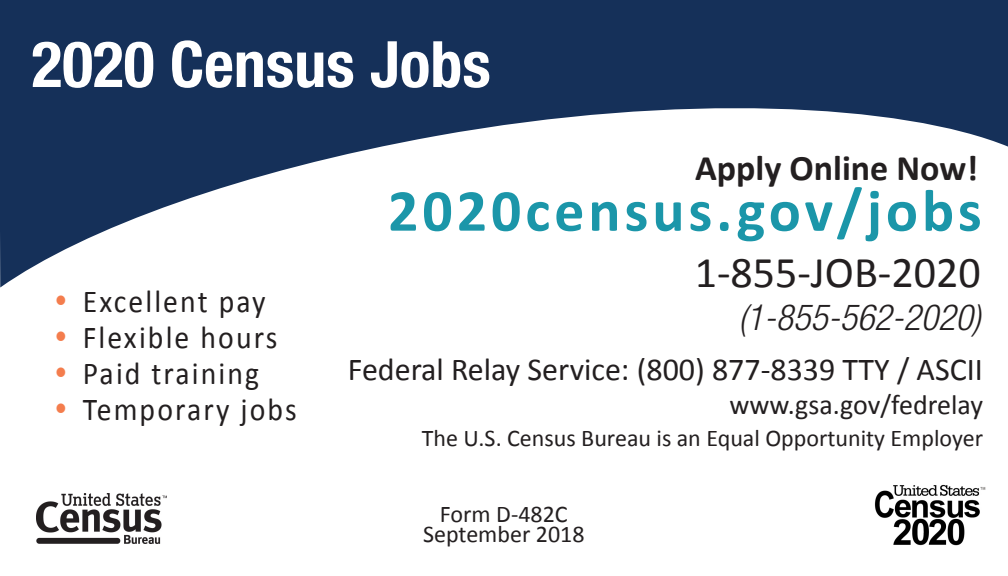
<style>
.page{position:relative;width:1008px;height:576px;background:#fff}
.page>*{position:absolute;margin:0;border:0;box-sizing:border-box;transform-origin:0 0}
.t1{font:700 condensed 64px "Helvetica Neue";color:#fff}
.t2{font:700 60px "Calibri";letter-spacing:.065em;color:#1b96a9}
.t3{font:44px "Calibri";color:#231f20}
.t4{font:italic 300 condensed 36px "Helvetica Neue";color:#231f20}
.t5{font:700 36px "Calibri";color:#231f20}
.t6{font:32px "Calibri";letter-spacing:.055em;color:#231f20;scale:.93 1}
.t7{font:32px "Calibri";color:#231f20}
.t8{font:28px "Calibri";color:#231f20}
.t9{font:24px/20px "Calibri";color:#231f20;text-align:center}
.s1{color:#f47d4d}
</style>
<div class="page">
<svg style="left:0;top:0;width:1008px;height:288px;fill:#153059"></svg>
<img style="left:36px;top:493px;width:130px;height:51px">
<img style="left:874px;top:484px;width:112px;height:62px">
<h1 class="t1" style="left:32px;top:25px;width:461px">2020 Census Jobs</h1>
<h3 class="t6" style="left:54px;top:281px;width:229px"><span class="s1">•</span> Excellent pay</h3>
<h3 class="t6" style="left:54px;top:317px;width:242px"><span class="s1">•</span> Flexible hours</h3>
<h3 class="t6" style="left:54px;top:353px;width:222px"><span class="s1">•</span> Paid training</h3>
<h3 class="t6" style="left:54px;top:389px;width:263px"><span class="s1">•</span> Temporary jobs</h3>
<h3 class="t5" style="left:695px;top:145px;width:285px">Apply Online Now!</h3>
<h2 class="t2" style="left:388px;top:172px;width:595px">2020census.gov/jobs</h2>
<h3 class="t3" style="left:695px;top:244px;width:287px">1-855-JOB-2020</h3>
<h3 class="t4" style="left:739px;top:297px;width:244px">(1-855-562-2020)</h3>
<h3 class="t7" style="left:348px;top:349px;width:637px">Federal Relay Service: (800) 877-8339 TTY / ASCII</h3>
<p class="t8" style="left:729px;top:387px;width:255px">www.gsa.gov/fedrelay</p>
<p class="t9" style="left:422px;top:428px;width:563px">The U.S. Census Bureau is an Equal Opportunity Employer</p>
<p class="t9" style="left:423px;top:504px;width:163px">Form D-482C<br>September 2018</p>
</div>
